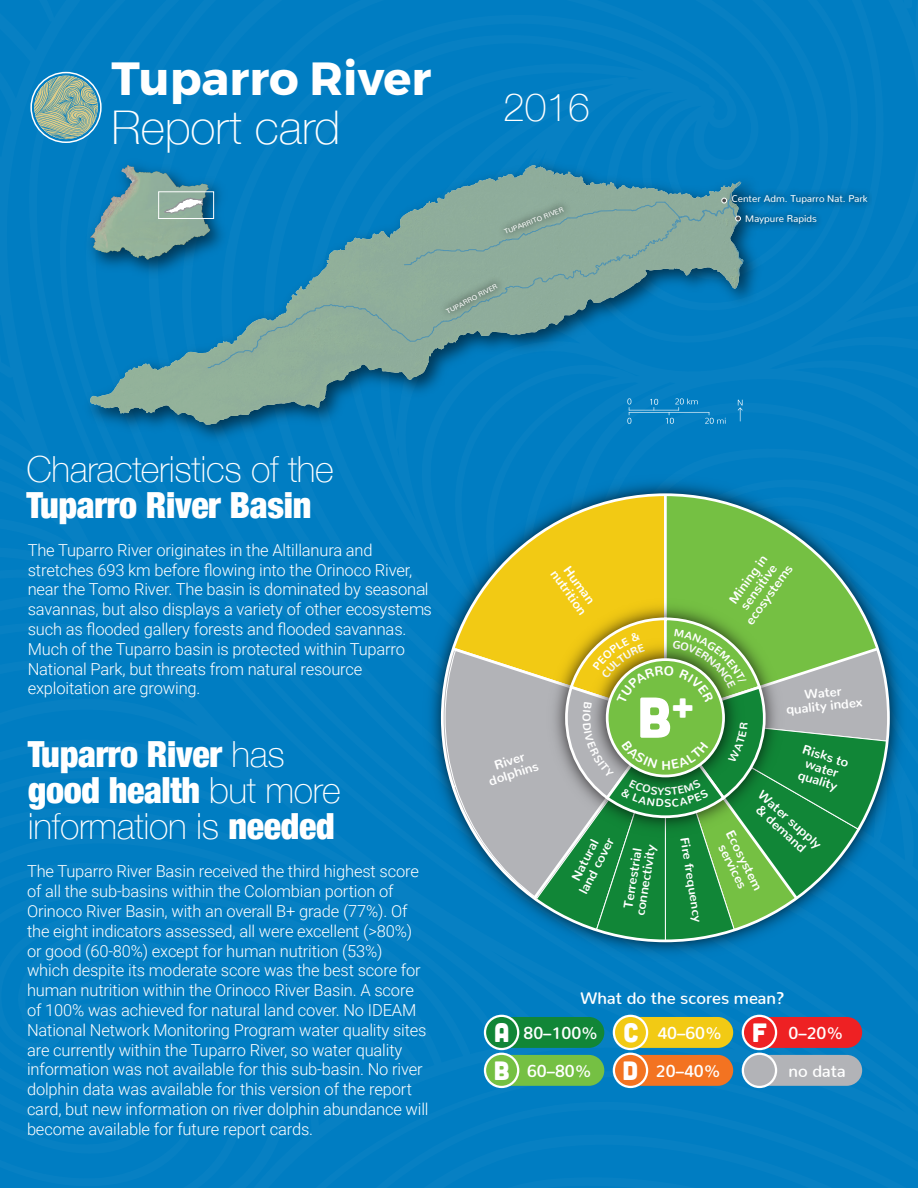
<style>
.page{position:relative;width:918px;height:1188px;background:#007dc2}
.page>*{position:absolute;margin:0;border:0;box-sizing:border-box;transform-origin:0 0}
.t1{font:57.45px "Cubano";color:#fff}
.t2{font:700 46.5px "Montserrat";color:#fff}
.t3{font:100 46.5px "Helvetica Neue";color:#fff}
.t4{font:100 39px "Helvetica Neue";color:#fff}
.t5{font:100 36px/36px "Helvetica Neue";letter-spacing:-.01em;color:#fff}
.t6{font:900 condensed 36px "Helvetica Neue";letter-spacing:-.01em;color:#fff}
.t7{font:33.45px "Cubano";color:#fff}
.t8{font:600 16.65px/35.2px "Nunito";color:#fff}
.Heading_1{font:300 16.5px/19.8px "Roboto";letter-spacing:-.01em;color:#fff}
.t9{font:700 13.05px/13px "Nunito";color:#fff;text-align:center}
.t10{font:700 12.3px "Nunito";color:#fff;scale:1.05 1}
.t11{font:700 10.95px "Nunito";color:#fff}
.t12{font:9.75px "Nunito";color:#fff}
.t13{font:6.9px "Nunito";color:#fff;scale:1.05 1}
.s1{font-weight:100;font-stretch:normal}
.s2{font-weight:900;font-stretch:condensed}
.s3{font-family:"Cubano";font-weight:400;font-size:26.55px}
</style>
<div class="page">
<svg style="left:34px;top:76px;width:64px;height:63px;background:#86aea3"></svg>
<div style="left:30px;top:72px;width:72px;height:71px;border:2px solid #fff;border-radius:50%"></div>
<div style="left:77px;top:152px;width:691px;height:297px;background:#007dc2"></div>
<svg style="left:90px;top:165px;width:653px;height:260px;background:#4090ac"></svg>
<svg style="left:430px;top:165px;width:104px;height:39px;background:#4693ae"></svg>
<svg style="left:627px;top:398px;width:99px;height:26px;background:#1587c6"></svg>
<svg style="left:738px;top:400px;width:5px;height:21px"></svg>
<div style="left:77px;top:152px;width:210px;height:149px;background:#007dc2"></div>
<svg style="left:91px;top:165px;width:119px;height:95px;background:#5e97a1"></svg>
<div style="left:158px;top:191px;width:56px;height:28px;border:1px solid #fff"></div>
<img style="left:492px;top:195px;width:85px;height:53px">
<img style="left:434px;top:271px;width:77px;height:57px">
<img style="left:735px;top:217px;width:93px;height:20px">
<img style="left:720px;top:183px;width:151px;height:34px">
<svg style="left:680px;top:198px;width:61px;height:24px"></svg>
<img style="left:419px;top:471px;width:493px;height:493px">
<svg style="left:452px;top:494px;width:212px;height:122px;background:#9bad55"></svg>
<svg style="left:667px;top:494px;width:211px;height:122px;background:#4fa772"></svg>
<hr style="left:664px;top:495px;width:3px;height:223px;background:#fff">
<img style="left:543px;top:596px;width:245px;height:20px">
<svg style="left:484px;top:1015px;width:120px;height:73px;background:#41a15f"></svg>
<svg style="left:613px;top:1015px;width:120px;height:73px;background:#c89d45"></svg>
<svg style="left:742px;top:1015px;width:120px;height:73px;background:#ad7584"></svg>
<svg style="left:442px;top:616px;width:447px;height:326px;background:#64a172"></svg>
<p class="t2" style="left:111px;top:49px;width:321px">Tuparro River</p>
<p class="t3" style="left:111px;top:92px;width:230px">Report card</p>
<p class="t4" style="left:503px;top:78px;width:88px">2016</p>
<p class="t13" style="left:503px;top:226px;width:61px;rotate:-21deg">TUPARRITO RIVER</p>
<p class="t13" style="left:444px;top:306px;width:55px;rotate:-27deg">TUPARRO RIVER</p>
<p class="t12" style="left:731px;top:190px;width:138px">Center Adm. Tuparro Nat. Park</p>
<p class="t12" style="left:745px;top:210px;width:73px">Maypure Rapids</p>
<p class="t5" style="left:27px;top:450px;width:309px">Characteristics of the</p>
<p class="t6" style="left:27px;top:476px;width:286px">Tuparro River Basin</p>
<p class="Heading_1" style="left:28px;top:539px;width:406px">The Tuparro River originates in the Altillanura and stretches 693 km before flowing into the Orinoco River, near the Tomo River. The basin is dominated by seasonal savannas, but also displays a variety of other ecosystems such as flooded gallery forests and flooded savannas.<br>Much of the Tuparro basin is protected within Tuparro National Park, but threats from natural resource exploitation are growing.</p>
<p class="t6" style="left:28px;top:725px;width:258px">Tuparro River <span class="s1">has</span></p>
<p class="t5" style="left:28px;top:771px;width:314px"><span class="s2">good health</span> but more information is <span class="s2">needed</span></p>
<p class="Heading_1" style="left:27px;top:861px;width:403px">The Tuparro River Basin received the third highest score of all the sub-basins within the Colombian portion of Orinoco River Basin, with an overall B+ grade (77%). Of the eight indicators assessed, all were excellent (&gt;80%) or good (60-80%) except for human nutrition (53%) which despite its moderate score was the best score for human nutrition within the Orinoco River Basin. A score of 100% was achieved for natural land cover. No IDEAM National Network Monitoring Program water quality sites are currently within the Tuparro River, so water quality information was not available for this sub-basin. No river dolphin data was available for this version of the report card, but new information on river dolphin abundance will become available for future report cards.</p>
<p class="t9" style="left:571px;top:559px;width:53px;rotate:54deg">Human nutrition</p>
<p class="t9" style="left:721px;top:603px;width:72px;rotate:-54deg">Mining in sensitive ecosystems</p>
<p class="t9" style="left:483px;top:761px;width:53px;rotate:-18deg">River dolphins</p>
<p class="t9" style="left:784px;top:689px;width:78px;rotate:-6deg">Water quality index</p>
<p class="t9" style="left:806px;top:741px;width:49px;text-align:left;rotate:18deg">Risks to water quality</p>
<p class="t1" style="left:637px;top:681px;width:35px">B</p>
<p class="t7" style="left:671px;top:685px;width:25px">+</p>
<p class="t11" style="left:597px;top:713px;width:10px;rotate:90deg">O</p>
<p class="t9" style="left:766px;top:786px;width:82px;rotate:42deg">Water supply &amp; demand</p>
<p class="t9" style="left:564px;top:884px;width:63px;rotate:-63deg">Natural land cover</p>
<p class="t10" style="left:696px;top:836px;width:83px;rotate:81deg">Fire frequency</p>
<p class="t9" style="left:737px;top:828px;width:67px;rotate:63deg">Ecosystem services</p>
<p class="t9" style="left:619px;top:912px;width:74px;rotate:-81deg">Terrestrial connectivity</p>
<p class="t8" style="left:623px;top:979px;width:163px;text-indent:-43px">What do the scores mean? <span class="s3">c</span> 40–60%</p>
<p class="t8" style="left:494px;top:1052px;width:99px"><span class="s3">b</span> 60–80%</p>
<p class="t8" style="left:494px;top:1014px;width:105px"><span class="s3">a</span> 80–100%</p>
<p class="t8" style="left:752px;top:1014px;width:93px"><span class="s3">f</span> 0–20%</p>
<p class="t8" style="left:788px;top:1052px;width:59px">no data</p>
<p class="t8" style="left:623px;top:1052px;width:100px"><span class="s3">d</span> 20–40%</p>
</div>
